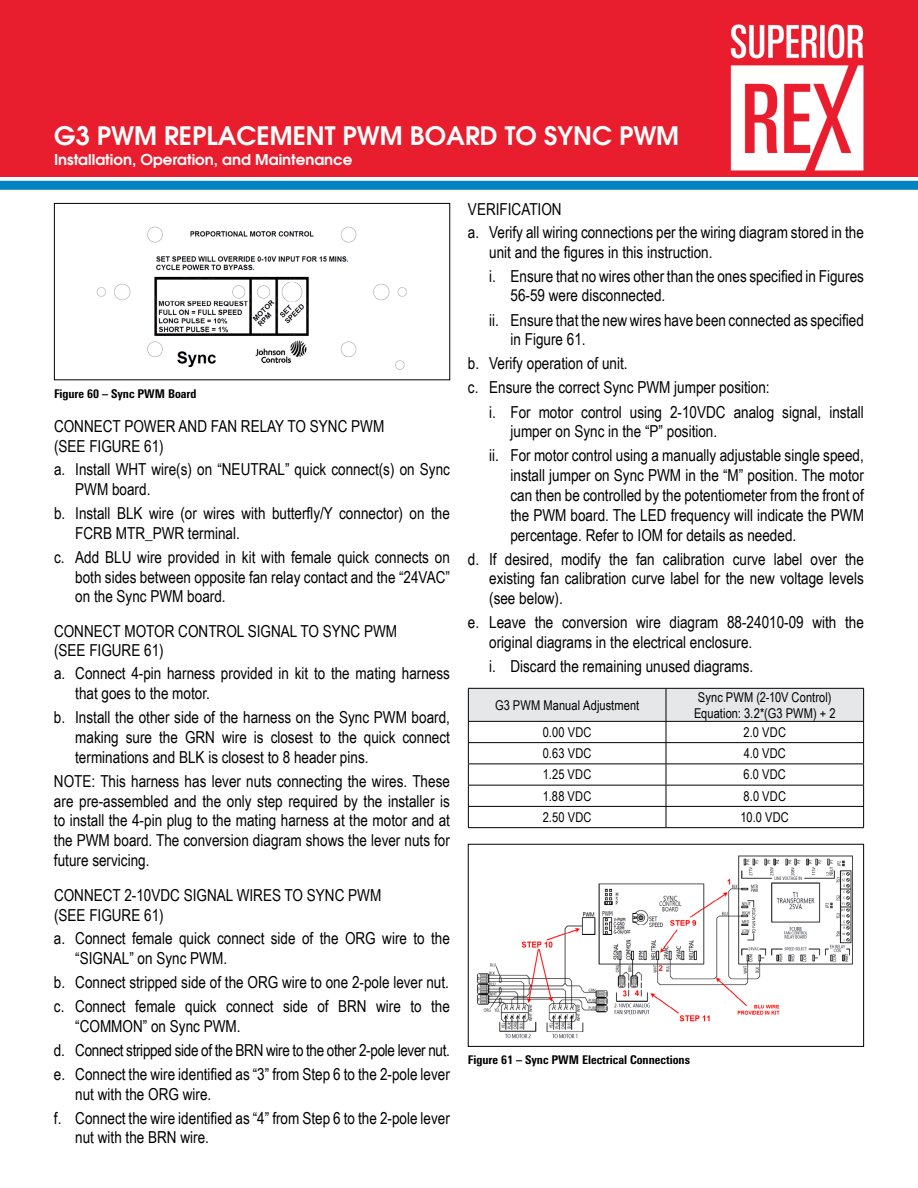
<style>
.page{position:relative;width:918px;height:1188px;background:#fff}
.page>*{position:absolute;margin:0;border:0;box-sizing:border-box;transform-origin:0 0}
.t1{font:600 25.5px "Avant Garde";color:#fff}
.t2{font:16.5px/19.8px "Arial Narrow";color:#000}
.t3{font:600 15px "Avant Garde";color:#fff}
.t4{font:13.5px/16.2px "Arial Narrow";letter-spacing:.01em;color:#000}
.t5{font:800 condensed 12px "LT Univers";color:#000}
</style>
<div class="page">
<div style="left:0;top:0;width:918px;height:177px;background:#e81d2d"></div>
<img style="left:730px;top:24px;width:134px;height:147px">
<div style="left:0;top:181px;width:918px;height:9px;background:#0083bf"></div>
<img style="left:477px;top:855px;width:376px;height:184px">
<div style="left:468px;top:844px;width:396px;height:203px;border:1px solid #000"></div>
<svg style="left:468px;top:688px;width:396px;height:139px"></svg>
<hr style="left:468px;top:827px;width:198px;height:1px;background:#000">
<hr style="left:666px;top:827px;width:198px;height:1px;background:#000">
<img style="left:96px;top:226px;width:311px;height:144px">
<div style="left:54px;top:203px;width:396px;height:177px;border:1px solid #000"></div>
<h1 class="t1" style="left:54px;top:119px;width:627px">G3 PWM REPLACEMENT PWM BOARD TO SYNC PWM</h1>
<p class="t3" style="left:54px;top:150px;width:300px">Installation, Operation, and Maintenance</p>
<p class="t5" style="left:54px;top:387px;width:144px">Figure 60 – Sync PWM Board</p>
<p class="t2" style="left:54px;top:416px;width:332px">CONNECT POWER AND FAN RELAY TO SYNC PWM (SEE FIGURE 61)</p>
<p class="t2" style="left:75px;top:459px;width:376px;text-indent:-21px">a. Install WHT wire(s) on “NEUTRAL” quick connect(s) on Sync<br>PWM board.</p>
<p class="t2" style="left:75px;top:503px;width:376px;text-indent:-21px">b. Install BLK wire (or wires with butterfly/Y connector) on the<br>FCRB MTR_PWR terminal.</p>
<p class="t2" style="left:75px;top:546px;width:376px;text-align:justify;text-indent:-21px">c. Add BLU wire provided in kit with female quick connects on both sides between opposite fan relay contact and the “24VAC” on the Sync PWM board.</p>
<p class="t2" style="left:54px;top:620px;width:345px">CONNECT MOTOR CONTROL SIGNAL TO SYNC PWM (SEE FIGURE 61)</p>
<p class="t2" style="left:75px;top:663px;width:376px;text-indent:-21px">a. Connect 4-pin harness provided in kit to the mating harness that goes to the motor.</p>
<p class="t2" style="left:75px;top:707px;width:376px;text-align:justify;text-indent:-21px">b. Install the other side of the harness on the Sync PWM board, making sure the GRN wire is closest to the quick connect terminations and BLK is closest to 8 header pins.</p>
<p class="t2" style="left:54px;top:770px;width:398px;text-align:justify">NOTE: This harness has lever nuts connecting the wires. These are pre-assembled and the only step required by the installer is to install the 4-pin plug to the mating harness at the motor and at the PWM board. The conversion diagram shows the lever nuts for future servicing.</p>
<p class="t2" style="left:54px;top:885px;width:329px">CONNECT 2-10VDC SIGNAL WIRES TO SYNC PWM (SEE FIGURE 61)</p>
<p class="t2" style="left:75px;top:928px;width:376px;text-indent:-21px">a. Connect female quick connect side of the ORG wire to the “SIGNAL” on Sync PWM.</p>
<p class="t2" style="left:54px;top:969px;width:397px;line-height:24px">b. Connect stripped side of the ORG wire to one 2-pole lever nut. c. Connect female quick connect side of BRN wire to the</p>
<p class="t2" style="left:54px;top:1013px;width:397px;line-height:24px;text-indent:21px">“COMMON” on Sync PWM.<br>d. Connect stripped side of the BRN wire to the other 2-pole lever nut. e. Connect the wire identified as “3” from Step 6 to the 2-pole lever</p>
<p class="t2" style="left:54px;top:1081px;width:397px;line-height:24px;text-indent:21px">nut with the ORG wire.<br>f. Connect the wire identified as “4” from Step 6 to the 2-pole lever</p>
<p class="t2" style="left:75px;top:1127px;width:133px">nut with the BRN wire.</p>
<p class="t2" style="left:468px;top:197px;width:398px;line-height:22.8px">VERIFICATION<br>a. Verify all wiring connections per the wiring diagram stored in the</p>
<p class="t2" style="left:489px;top:239px;width:376px;line-height:24px">unit and the figures in this instruction.<br>i. Ensure that no wires other than the ones specified in Figures</p>
<p class="t2" style="left:489px;top:283px;width:376px;line-height:24px;text-indent:21px">56-59 were disconnected.<br>ii. Ensure that the new wires have been connected as specified</p>
<p class="t2" style="left:510px;top:329px;width:74px">in Figure 61.</p>
<p class="t2" style="left:468px;top:353px;width:159px">b. Verify operation of unit.</p>
<p class="t2" style="left:468px;top:377px;width:303px">c. Ensure the correct Sync PWM jumper position:</p>
<p class="t2" style="left:489px;top:401px;width:376px">i. For motor control using 2-10VDC analog signal, install</p>
<p class="t2" style="left:489px;top:419px;width:376px;line-height:24px;text-indent:21px">jumper on Sync in the “P” position.<br>ii. For motor control using a manually adjustable single speed,</p>
<p class="t2" style="left:510px;top:465px;width:355px;text-align:justify">install jumper on Sync PWM in the “M” position. The motor can then be controlled by the potentiometer from the front of the PWM board. The LED frequency will indicate the PWM percentage. Refer to IOM for details as needed.</p>
<p class="t2" style="left:489px;top:548px;width:376px;text-align:justify;text-indent:-21px">d. If desired, modify the fan calibration curve label over the existing fan calibration curve label for the new voltage levels (see below).</p>
<p class="t2" style="left:489px;top:612px;width:376px;text-indent:-21px">e. Leave the conversion wire diagram 88-24010-09 with the original diagrams in the electrical enclosure.</p>
<p class="t2" style="left:489px;top:656px;width:263px">i. Discard the remaining unused diagrams.</p>
<p class="t4" style="left:495px;top:696px;width:146px">G3 PWM Manual Adjustment</p>
<p class="t4" style="left:694px;top:688px;width:143px">Sync PWM (2-10V Control)<br>Equation: 3.2*(G3 PWM) + 2</p>
<p class="t4" style="left:543px;top:724px;width:50px">0.00 VDC</p>
<p class="t4" style="left:744px;top:724px;width:44px">2.0 VDC</p>
<p class="t4" style="left:543px;top:745px;width:50px">0.63 VDC</p>
<p class="t4" style="left:744px;top:745px;width:44px">4.0 VDC</p>
<p class="t4" style="left:543px;top:766px;width:50px">1.25 VDC</p>
<p class="t4" style="left:744px;top:766px;width:44px">6.0 VDC</p>
<p class="t4" style="left:543px;top:787px;width:50px">1.88 VDC</p>
<p class="t4" style="left:744px;top:787px;width:44px">8.0 VDC</p>
<p class="t4" style="left:543px;top:809px;width:50px">2.50 VDC</p>
<p class="t4" style="left:741px;top:809px;width:50px">10.0 VDC</p>
<p class="t5" style="left:468px;top:1053px;width:224px">Figure 61 – Sync PWM Electrical Connections</p>
</div>
